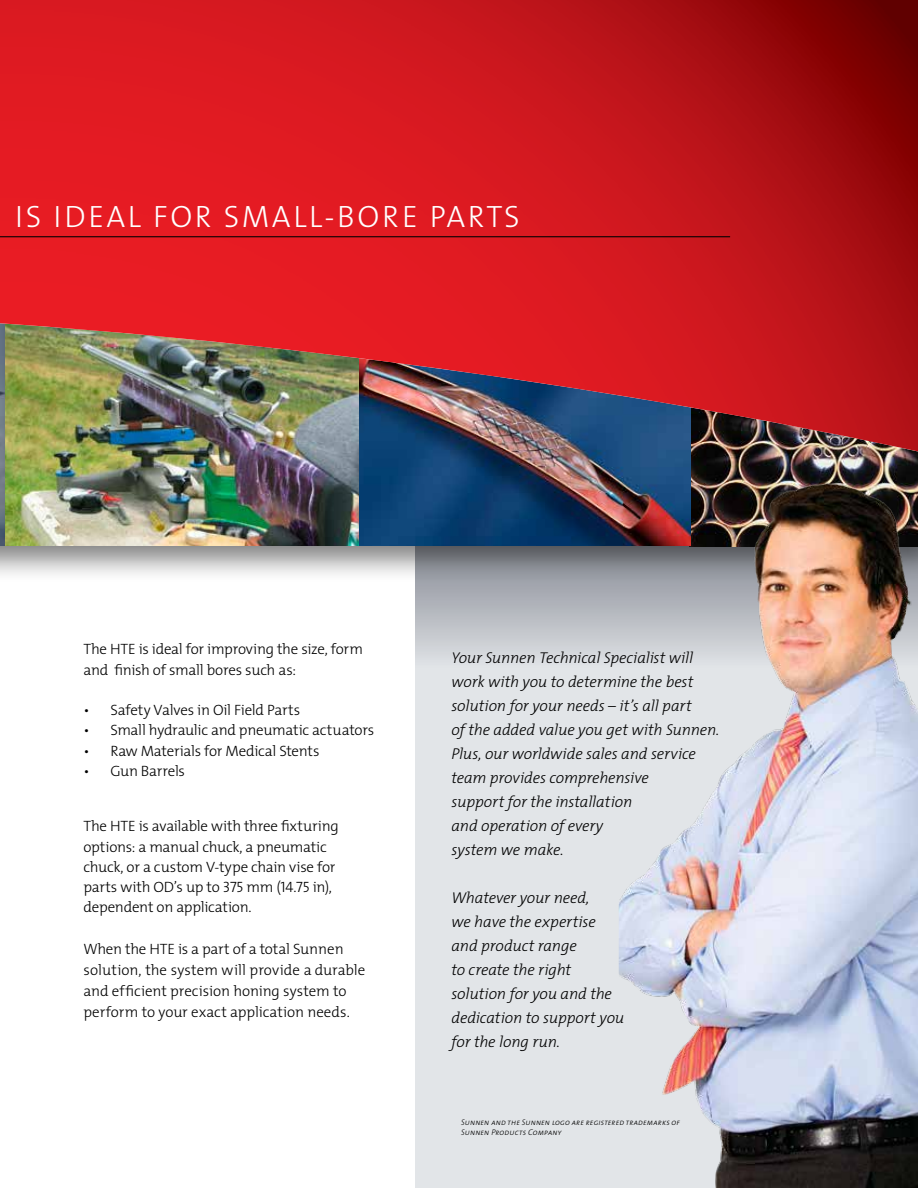
<style>
.page{position:relative;width:918px;height:1188px;background:#fff}
.page>*{position:absolute;margin:0;border:0;box-sizing:border-box;transform-origin:0 0}
.t1{font:31.05px "The Mix Light Caps";letter-spacing:.08em;color:#fff}
.t2{font:italic 300 15.75px/24px "The Mix";letter-spacing:-.01em;color:#000}
.t3{font:300 15px/20.2px "The Mix";letter-spacing:-.015em;color:#000}
.t4{font:italic 8.25px/9.9px "The Mix Light Caps";letter-spacing:.005em;color:#000}
.s1{font-family:"The Mix Light Caps";font-weight:400}
</style>
<div class="page">
<svg style="left:416px;top:584px;width:203px;height:604px"></svg>
<div style="left:0;top:269px;width:918px;height:315px;background:#000;opacity:.5"></div>
<img style="left:690px;top:454px;width:228px;height:9px">
<img style="left:358px;top:454px;width:332px;height:92px">
<img style="left:7px;top:454px;width:351px;height:92px">
<div style="left:0;top:279px;width:7px;height:268px;background:#000;opacity:.3"></div>
<img style="left:0;top:0;width:918px;height:451px">
<img style="left:619px;top:463px;width:299px;height:725px">
<hr style="left:0;top:236px;width:730px;height:1px;background:#000">
<h1 class="t1" style="left:15px;top:197px;width:91px">IS IDEAL</h1>
<h1 class="t1" style="left:153px;top:197px;width:204px">FOR SMALL-BORE</h1>
<h1 class="t1" style="left:430px;top:197px;width:36px">PARTS</h1>
<p class="t3" style="left:83px;top:639px;width:281px">The HTE is ideal for improving the size, form and finish of small bores such as:</p>
<p class="t3" style="left:83px;top:700px;width:218px">• Safety Valves in Oil Field Parts</p>
<p class="t3" style="left:83px;top:720px;width:292px">• Small hydraulic and pneumatic actuators</p>
<p class="t3" style="left:83px;top:741px;width:238px">• Raw Materials for Medical Stents</p>
<p class="t3" style="left:83px;top:761px;width:103px">• Gun Barrels</p>
<p class="t3" style="left:83px;top:816px;width:257px">The HTE is available with three fixturing options: a manual chuck, a pneumatic chuck, or a custom V-type chain vise for parts with OD’s up to <span class="s1">375</span> mm (<span class="s1">14.75</span> in), dependent on application.</p>
<p class="t3" style="left:83px;top:938px;width:283px;line-height:21px">When the HTE is a part of a total Sunnen solution, the system will provide a durable and efficient precision honing system to perform to your exact application needs.</p>
<p class="t2" style="left:451px;top:645px;width:270px">Your Sunnen Technical Specialist will work with you to determine the best solution for your needs – it’s all part<br>of the added value you get with Sunnen.<br>Plus, our worldwide sales and service team provides comprehensive<br>support for the installation<br>and operation of every<br>system we make.</p>
<p class="t2" style="left:451px;top:885px;width:174px">Whatever your need,<br>we have the expertise and product range<br>to create the right solution for you and the dedication to support you for the long run.</p>
<p class="t4" style="left:461px;top:1118px;width:220px">Sunnen and the Sunnen logo are registered trademarks of<br>Sunnen Products Company</p>
</div>
